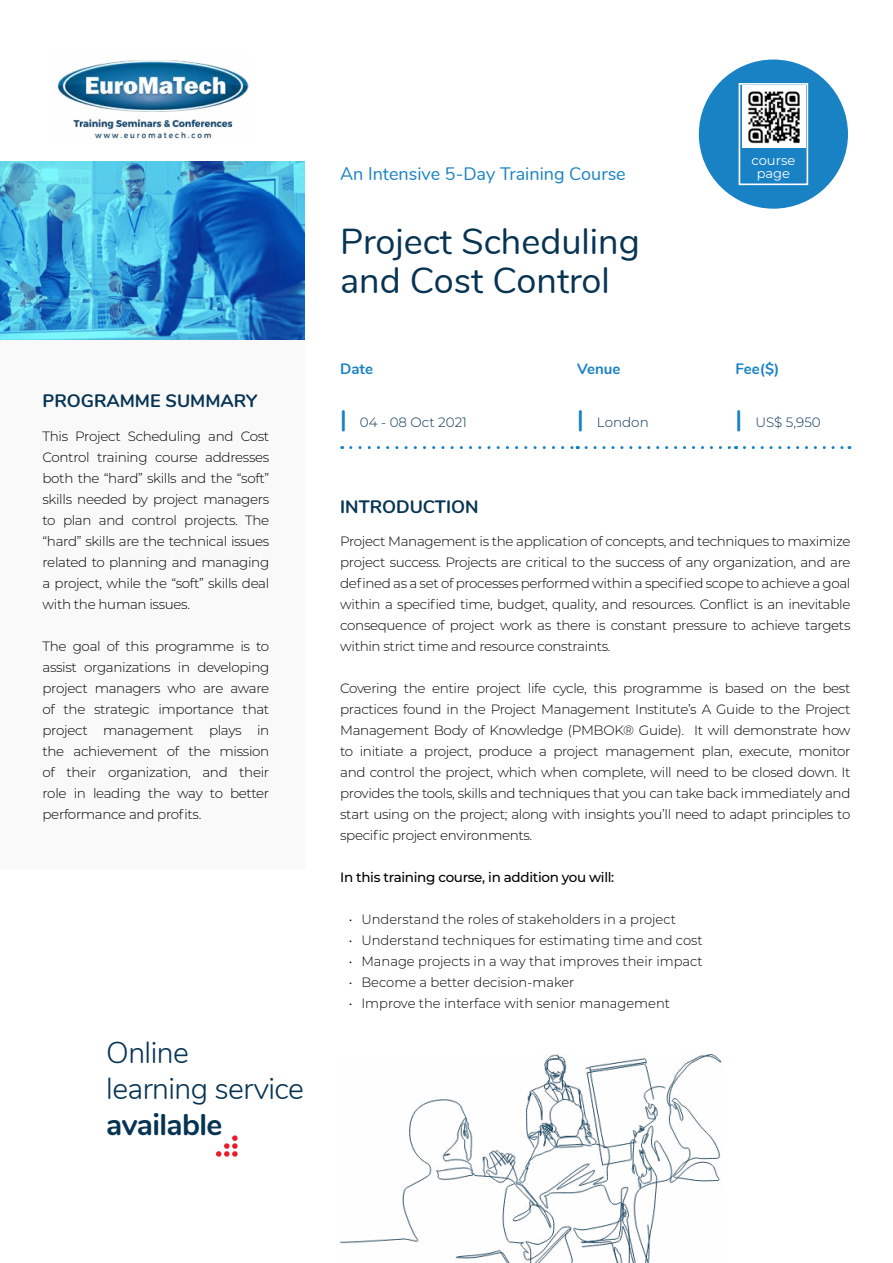
<style>
.page{position:relative;width:893px;height:1263px;background:#fff}
.page>*{position:absolute;margin:0;border:0;box-sizing:border-box;transform-origin:0 0}
.t1{font:36px/39px "Nunito";color:#073453}
.t2{font:300 30px/36px "Nunito";letter-spacing:-.02em;color:#073453}
.t3{font:700 30px "Nunito";letter-spacing:-.02em;color:#073453}
.t4{font:18px "Nunito";color:#1982c4}
.t5{font:700 18px "Nunito";color:#073453}
.t6{font:700 15px "Nunito";color:#1982c4}
.t7{font:300 13.5px/21px "Montserrat";letter-spacing:-.02em;color:#000;text-align:justify}
.t8{font:300 13.5px "Montserrat";color:#000}
.t9{font:500 13.5px "Montserrat";letter-spacing:-.025em;color:#000}
.t10{font:300 13.5px "Montserrat";color:#073453}
.t11{font:13.05px/13px "Montserrat";color:#fff;text-align:center}
.s1{font-family:"Nunito";font-weight:700;font-size:24px;color:#1982c4}
</style>
<div class="page">
<svg style="left:0;top:162px;width:305px;height:178px;background:#3897cf"></svg>
<div style="left:0;top:340px;width:305px;height:528px;background:#f9f9f9"></div>
<svg style="left:216px;top:1135px;width:22px;height:22px"></svg>
<img style="left:340px;top:1054px;width:381px;height:209px">
<div style="left:699px;top:60px;width:149px;height:149px;background:#1982c4;border-radius:50%"></div>
<div style="left:739px;top:83px;width:69px;height:102px;border:2px solid #fff"></div>
<img style="left:57px;top:60px;width:192px;height:79px">
<svg style="left:351px;top:446px;width:227px;height:3px"></svg>
<svg style="left:586px;top:446px;width:151px;height:3px"></svg>
<svg style="left:744px;top:446px;width:106px;height:3px"></svg>
<img style="left:742px;top:86px;width:63px;height:62px">
<h3 class="t5" style="left:43px;top:387px;width:216px">PROGRAMME SUMMARY</h3>
<p class="t7" style="left:43px;top:426px;width:228px">This Project Scheduling and Cost Control training course addresses both the “hard” skills and the “soft” skills needed by project managers to plan and control projects. The “hard” skills are the technical issues related to planning and managing a project, while the “soft” skills deal with the human issues.</p>
<p class="t7" style="left:43px;top:636px;width:228px">The goal of this programme is to assist organizations in developing project managers who are aware of the strategic importance that project management plays in the achievement of the mission of their organization, and their role in leading the way to better performance and profits.</p>
<h2 class="t2" style="left:106px;top:1033px;width:199px">Online<br>learning service</h2>
<h2 class="t3" style="left:106px;top:1102px;width:118px">available</h2>
<h3 class="t4" style="left:340px;top:160px;width:287px">An Intensive 5-Day Training Course</h3>
<h1 class="t1" style="left:340px;top:220px;width:301px">Project Scheduling and Cost Control</h1>
<p class="t11" style="left:751px;top:153px;width:45px">course page</p>
<p class="t6" style="left:340px;top:358px;width:34px">Date</p>
<p class="t6" style="left:577px;top:358px;width:45px">Venue</p>
<p class="t6" style="left:736px;top:358px;width:45px">Fee($)</p>
<p class="t10" style="left:340px;top:413px;width:128px"><span class="s1">|</span> 04 - 08 Oct 2021</p>
<p class="t10" style="left:577px;top:413px;width:73px"><span class="s1">|</span> London</p>
<p class="t10" style="left:736px;top:413px;width:87px"><span class="s1">|</span> US$ 5,950</p>
<h3 class="t5" style="left:340px;top:494px;width:140px">INTRODUCTION</h3>
<p class="t7" style="left:340px;top:531px;width:512px">Project Management is the application of concepts, and techniques to maximize project success. Projects are critical to the success of any organization, and are defined as a set of processes performed within a specified scope to achieve a goal within a specified time, budget, quality, and resources. Conflict is an inevitable consequence of project work as there is constant pressure to achieve targets within strict time and resource constraints.</p>
<p class="t7" style="left:340px;top:678px;width:512px">Covering the entire project life cycle, this programme is based on the best practices found in the Project Management Institute’s A Guide to the Project Management Body of Knowledge (PMBOK® Guide). It will demonstrate how to initiate a project, produce a project management plan, execute, monitor and control the project, which when complete, will need to be closed down. It provides the tools, skills and techniques that you can take back immediately and start using on the project; along with insights you’ll need to adapt principles to specific project environments.</p>
<p class="t9" style="left:340px;top:868px;width:276px">In this training course, in addition you will:</p>
<p class="t8" style="left:349px;top:910px;width:329px">• Understand the roles of stakeholders in a project</p>
<p class="t8" style="left:349px;top:931px;width:355px">• Understand techniques for estimating time and cost</p>
<p class="t8" style="left:349px;top:952px;width:356px">• Manage projects in a way that improves their impact</p>
<p class="t8" style="left:349px;top:973px;width:227px">• Become a better decision-maker</p>
<p class="t8" style="left:349px;top:994px;width:323px">• Improve the interface with senior management</p>
</div>
